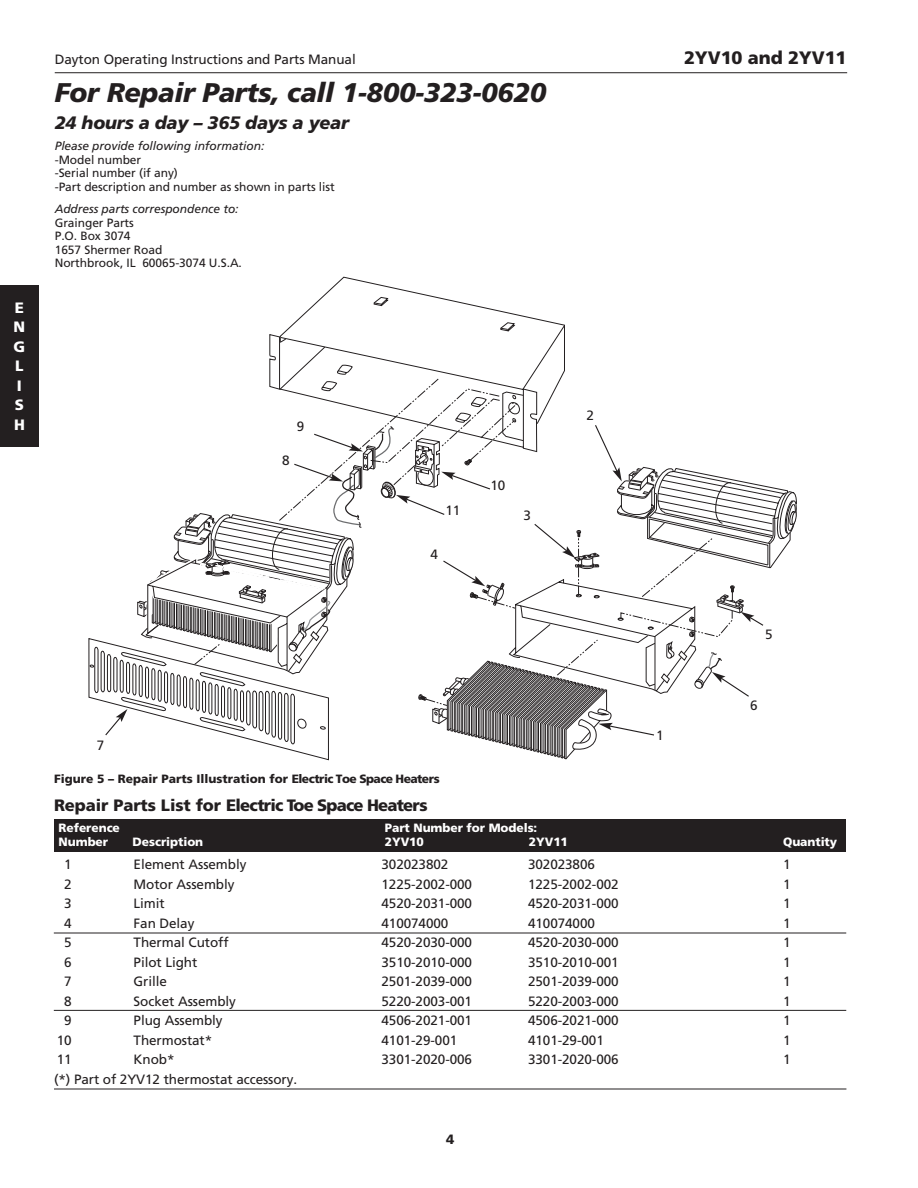
<style>
.page{position:relative;width:918px;height:1188px;background:#fff}
.page>*{position:absolute;margin:0;border:0;box-sizing:border-box;transform-origin:0 0}
.t1{font:italic 900 27px "Frutiger";letter-spacing:-.01em;color:#231f20}
.t2{font:italic 900 18px "Frutiger";letter-spacing:-.01em;color:#231f20}
.t3{font:900 18px "Frutiger";letter-spacing:-.005em;color:#231f20}
.t4{font:900 16.5px "Frutiger";letter-spacing:-.035em;color:#231f20}
.t5{font:900 15px/19.5px "Frutiger";color:#fff}
.t6{font:13.5px "Frutiger";letter-spacing:-.005em;color:#231f20}
.t7{font:900 13.5px "Frutiger";color:#231f20}
.t8{font:12px/13.5px "Frutiger";letter-spacing:-.005em;color:#231f20}
.t9{font:900 12px "Frutiger";letter-spacing:-.005em;color:#fff}
.t10{font:italic 12px "Frutiger";letter-spacing:-.005em;color:#231f20}
.t11{font:900 12px "Frutiger";color:#231f20}
</style>
<div class="page">
<hr style="left:54px;top:1089px;width:792px;height:1px;background:#231f20">
<div style="left:0;top:285px;width:39px;height:162px;background:#231f20"></div>
<hr style="left:55px;top:72px;width:792px;height:1px;background:#231f20">
<div style="left:54px;top:819px;width:791px;height:33px;background:#231f20"></div>
<hr style="left:54px;top:933px;width:792px;height:1px;background:#231f20">
<hr style="left:54px;top:1010px;width:792px;height:1px;background:#231f20">
<svg style="left:88px;top:277px;width:709px;height:483px"></svg>
<p class="t5" style="left:14px;top:299px;width:13px">E<br>N<br>G<br>L<br>I<br>S<br>H</p>
<p class="t6" style="left:55px;top:54px;width:303px">Dayton Operating Instructions and Parts Manual</p>
<h2 class="t3" style="left:684px;top:50px;width:164px">2YV10 and 2YV11</h2>
<h1 class="t1" style="left:55px;top:82px;width:493px">For Repair Parts, call 1-800-323-0620</h1>
<h2 class="t2" style="left:55px;top:116px;width:296px">24 hours a day – 365 days a year</h2>
<p class="t10" style="left:55px;top:141px;width:211px">Please provide following information:</p>
<p class="t8" style="left:55px;top:154px;width:281px">-Model number<br>-Serial number (if any)<br>-Part description and number as shown in parts list</p>
<p class="t10" style="left:55px;top:204px;width:185px">Address parts correspondence to:</p>
<p class="t8" style="left:55px;top:217px;width:189px">Grainger Parts<br>P.O. Box 3074<br>1657 Shermer Road<br>Northbrook, IL 60065-3074 U.S.A.</p>
<p class="t6" style="left:297px;top:421px;width:9px">9</p>
<p class="t6" style="left:282px;top:454px;width:9px">8</p>
<p class="t6" style="left:445px;top:505px;width:16px">11</p>
<p class="t6" style="left:430px;top:549px;width:9px">4</p>
<p class="t6" style="left:490px;top:480px;width:16px">10</p>
<p class="t6" style="left:524px;top:510px;width:9px">3</p>
<p class="t6" style="left:586px;top:409px;width:9px">2</p>
<p class="t6" style="left:97px;top:739px;width:9px">7</p>
<p class="t11" style="left:54px;top:774px;width:387px">Figure 5 – Repair Parts Illustration for Electric Toe Space Heaters</p>
<p class="t4" style="left:54px;top:798px;width:375px">Repair Parts List for Electric Toe Space Heaters</p>
<p class="t6" style="left:656px;top:730px;width:9px">1</p>
<p class="t6" style="left:765px;top:629px;width:9px">5</p>
<p class="t6" style="left:750px;top:700px;width:9px">6</p>
<p class="t9" style="left:59px;top:823px;width:63px">Reference</p>
<p class="t9" style="left:385px;top:823px;width:154px">Part Number for Models:</p>
<p class="t9" style="left:59px;top:837px;width:51px">Number</p>
<p class="t9" style="left:133px;top:837px;width:72px">Description</p>
<p class="t9" style="left:385px;top:837px;width:41px">2YV10</p>
<p class="t9" style="left:529px;top:837px;width:41px">2YV11</p>
<p class="t9" style="left:783px;top:837px;width:56px">Quantity</p>
<p class="t6" style="left:64px;top:859px;width:9px">1</p>
<p class="t6" style="left:134px;top:859px;width:114px">Element Assembly</p>
<p class="t6" style="left:382px;top:859px;width:68px">302023802</p>
<p class="t6" style="left:528px;top:859px;width:68px">302023806</p>
<p class="t6" style="left:783px;top:859px;width:9px">1</p>
<p class="t6" style="left:64px;top:879px;width:9px">2</p>
<p class="t6" style="left:134px;top:879px;width:103px">Motor Assembly</p>
<p class="t6" style="left:382px;top:879px;width:92px">1225-2002-000</p>
<p class="t6" style="left:528px;top:879px;width:92px">1225-2002-002</p>
<p class="t6" style="left:783px;top:879px;width:9px">1</p>
<p class="t6" style="left:64px;top:898px;width:9px">3</p>
<p class="t6" style="left:134px;top:898px;width:33px">Limit</p>
<p class="t6" style="left:382px;top:898px;width:92px">4520-2031-000</p>
<p class="t6" style="left:528px;top:898px;width:92px">4520-2031-000</p>
<p class="t6" style="left:783px;top:898px;width:9px">1</p>
<p class="t6" style="left:64px;top:918px;width:9px">4</p>
<p class="t6" style="left:134px;top:918px;width:62px">Fan Delay</p>
<p class="t6" style="left:382px;top:918px;width:68px">410074000</p>
<p class="t6" style="left:528px;top:918px;width:68px">410074000</p>
<p class="t6" style="left:783px;top:918px;width:9px">1</p>
<p class="t6" style="left:64px;top:937px;width:9px">5</p>
<p class="t6" style="left:134px;top:937px;width:97px">Thermal Cutoff</p>
<p class="t6" style="left:382px;top:937px;width:92px">4520-2030-000</p>
<p class="t6" style="left:528px;top:937px;width:92px">4520-2030-000</p>
<p class="t6" style="left:783px;top:937px;width:9px">1</p>
<p class="t6" style="left:64px;top:957px;width:9px">6</p>
<p class="t6" style="left:134px;top:957px;width:65px">Pilot Light</p>
<p class="t6" style="left:382px;top:957px;width:92px">3510-2010-000</p>
<p class="t6" style="left:528px;top:957px;width:92px">3510-2010-001</p>
<p class="t6" style="left:783px;top:957px;width:9px">1</p>
<p class="t6" style="left:64px;top:976px;width:9px">7</p>
<p class="t6" style="left:134px;top:976px;width:35px">Grille</p>
<p class="t6" style="left:382px;top:976px;width:92px">2501-2039-000</p>
<p class="t6" style="left:528px;top:976px;width:92px">2501-2039-000</p>
<p class="t6" style="left:783px;top:976px;width:9px">1</p>
<p class="t6" style="left:64px;top:996px;width:9px">8</p>
<p class="t6" style="left:134px;top:996px;width:104px">Socket Assembly</p>
<p class="t6" style="left:382px;top:996px;width:92px">5220-2003-001</p>
<p class="t6" style="left:528px;top:996px;width:92px">5220-2003-000</p>
<p class="t6" style="left:783px;top:996px;width:9px">1</p>
<p class="t6" style="left:64px;top:1015px;width:9px">9</p>
<p class="t6" style="left:134px;top:1015px;width:91px">Plug Assembly</p>
<p class="t6" style="left:382px;top:1015px;width:92px">4506-2021-001</p>
<p class="t6" style="left:528px;top:1015px;width:92px">4506-2021-000</p>
<p class="t6" style="left:783px;top:1015px;width:9px">1</p>
<p class="t6" style="left:57px;top:1035px;width:16px">10</p>
<p class="t6" style="left:134px;top:1035px;width:80px">Thermostat*</p>
<p class="t6" style="left:382px;top:1035px;width:77px">4101-29-001</p>
<p class="t6" style="left:528px;top:1035px;width:77px">4101-29-001</p>
<p class="t6" style="left:783px;top:1035px;width:9px">1</p>
<p class="t6" style="left:57px;top:1054px;width:16px">11</p>
<p class="t6" style="left:134px;top:1054px;width:42px">Knob*</p>
<p class="t6" style="left:382px;top:1054px;width:92px">3301-2020-006</p>
<p class="t6" style="left:528px;top:1054px;width:92px">3301-2020-006</p>
<p class="t6" style="left:783px;top:1054px;width:9px">1</p>
<p class="t6" style="left:54px;top:1074px;width:245px">(*) Part of 2YV12 thermostat accessory.</p>
<p class="t7" style="left:446px;top:1134px;width:10px">4</p>
</div>
